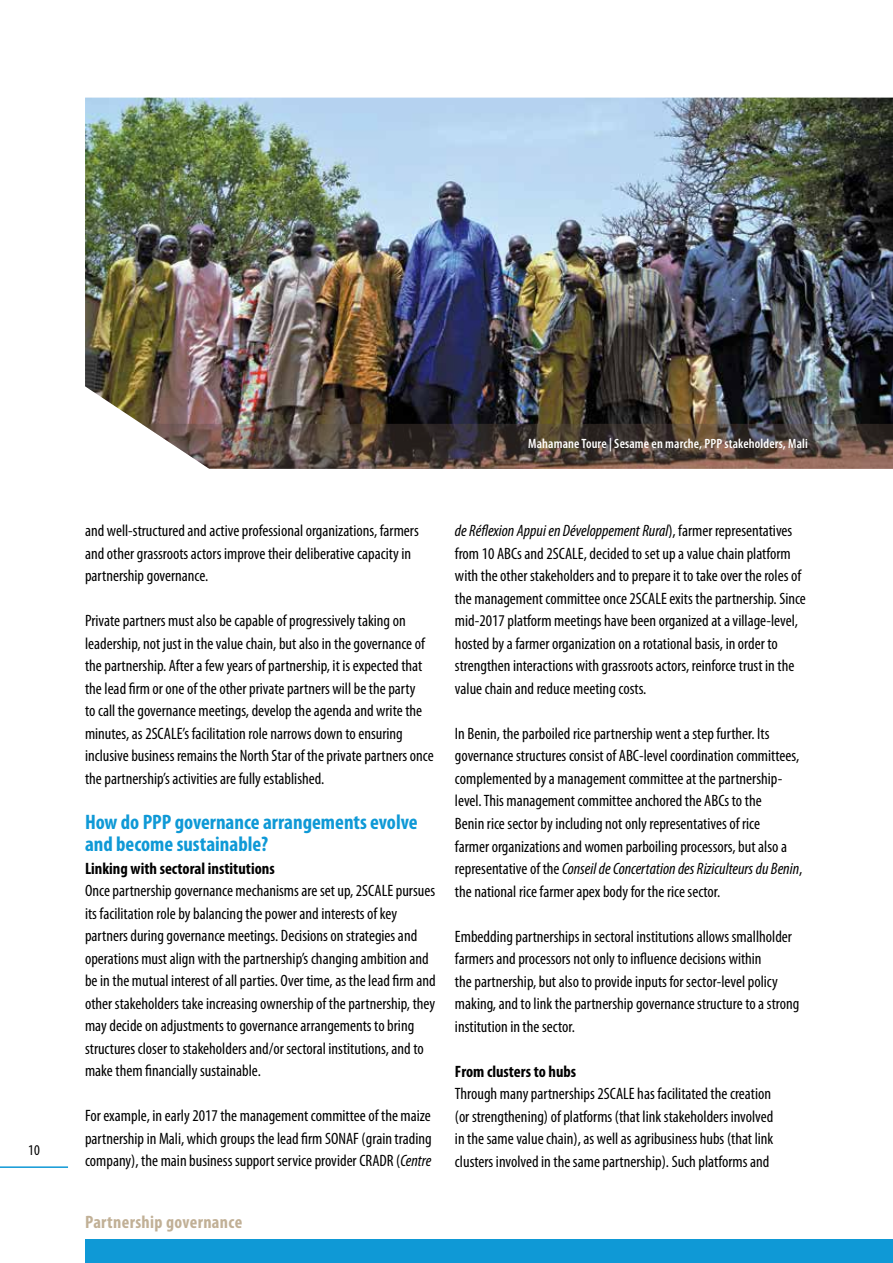
<style>
.page{position:relative;width:893px;height:1263px;background:#fff}
.page>*{position:absolute;margin:0;border:0;box-sizing:border-box;transform-origin:0 0}
.t1{font:700 condensed 21px/22.5px "Myriad Pro";color:#0f99d6}
.t2{font:700 condensed 18px "Myriad Pro";letter-spacing:.02em;color:#c1b096}
.t3{font:condensed 16.5px/22.5px "Myriad Pro";color:#000}
.t4{font:700 condensed 16.5px "Myriad Pro";color:#000}
.t5{font:condensed 15px "Myriad Pro";color:#000}
.t6{font:600 condensed 13.5px "Myriad Pro";letter-spacing:.01em;color:#fff}
.s1{font-style:italic}
</style>
<div class="page">
<hr style="left:0;top:1166px;width:68px;height:2px;background:#0f99d6">
<div style="left:85px;top:1240px;width:808px;height:23px;background:#0f99d6"></div>
<img style="left:85px;top:98px;width:808px;height:326px">
<img style="left:142px;top:424px;width:751px;height:45px">
<p class="t5" style="left:28px;top:1141px;width:13px">10</p>
<p class="t6" style="left:528px;top:435px;width:281px">Mahamane Toure | Sesame en marche, PPP stakeholders, Mali</p>
<p class="t3" style="left:85px;top:519px;width:335px">and well-structured and active professional organizations, farmers and other grassroots actors improve their deliberative capacity in partnership governance.</p>
<p class="t3" style="left:85px;top:609px;width:350px">Private partners must also be capable of progressively taking on leadership, not just in the value chain, but also in the governance of the partnership. After a few years of partnership, it is expected that the lead firm or one of the other private partners will be the party<br>to call the governance meetings, develop the agenda and write the minutes, as 2SCALE’s facilitation role narrows down to ensuring inclusive business remains the North Star of the private partners once the partnership’s activities are fully established.</p>
<p class="t1" style="left:85px;top:810px;width:334px">How do PPP governance arrangements evolve and become sustainable?</p>
<p class="t4" style="left:85px;top:858px;width:191px">Linking with sectoral institutions</p>
<p class="t3" style="left:85px;top:879px;width:352px">Once partnership governance mechanisms are set up, 2SCALE pursues its facilitation role by balancing the power and interests of key partners during governance meetings. Decisions on strategies and operations must align with the partnership’s changing ambition and be in the mutual interest of all parties. Over time, as the lead firm and other stakeholders take increasing ownership of the partnership, they may decide on adjustments to governance arrangements to bring structures closer to stakeholders and/or sectoral institutions, and to make them financially sustainable.</p>
<p class="t3" style="left:85px;top:1104px;width:348px;text-align:justify">For example, in early 2017 the management committee of the maize partnership in Mali, which groups the lead firm SONAF (grain trading company), the main business support service provider CRADR (<span class="s1">Centre</span></p>
<p class="t2" style="left:85px;top:1210px;width:159px">Partnership governance</p>
<p class="t3" style="left:455px;top:519px;width:352px"><span class="s1">de Réflexion Appui en Développement Rural</span>), farmer representatives from 10 ABCs and 2SCALE, decided to set up a value chain platform with the other stakeholders and to prepare it to take over the roles of the management committee once 2SCALE exits the partnership. Since mid-2017 platform meetings have been organized at a village-level, hosted by a farmer organization on a rotational basis, in order to strengthen interactions with grassroots actors, reinforce trust in the value chain and reduce meeting costs.</p>
<p class="t3" style="left:455px;top:722px;width:349px">In Benin, the parboiled rice partnership went a step further. Its governance structures consist of ABC-level coordination committees, complemented by a management committee at the partnership&shy;level. This management committee anchored the ABCs to the<br>Benin rice sector by including not only representatives of rice<br>farmer organizations and women parboiling processors, but also a representative of the <span class="s1">Conseil de Concertation des Riziculteurs du Benin</span>, the national rice farmer apex body for the rice sector.</p>
<p class="t3" style="left:455px;top:925px;width:346px">Embedding partnerships in sectoral institutions allows smallholder farmers and processors not only to influence decisions within<br>the partnership, but also to provide inputs for sector-level policy making, and to link the partnership governance structure to a strong institution in the sector.</p>
<p class="t4" style="left:455px;top:1061px;width:123px">From clusters to hubs</p>
<p class="t3" style="left:455px;top:1082px;width:320px">Through many partnerships 2SCALE has facilitated the creation (or strengthening) of platforms (that link stakeholders involved in the same value chain), as well as agribusiness hubs (that link clusters involved in the same partnership). Such platforms and</p>
</div>
